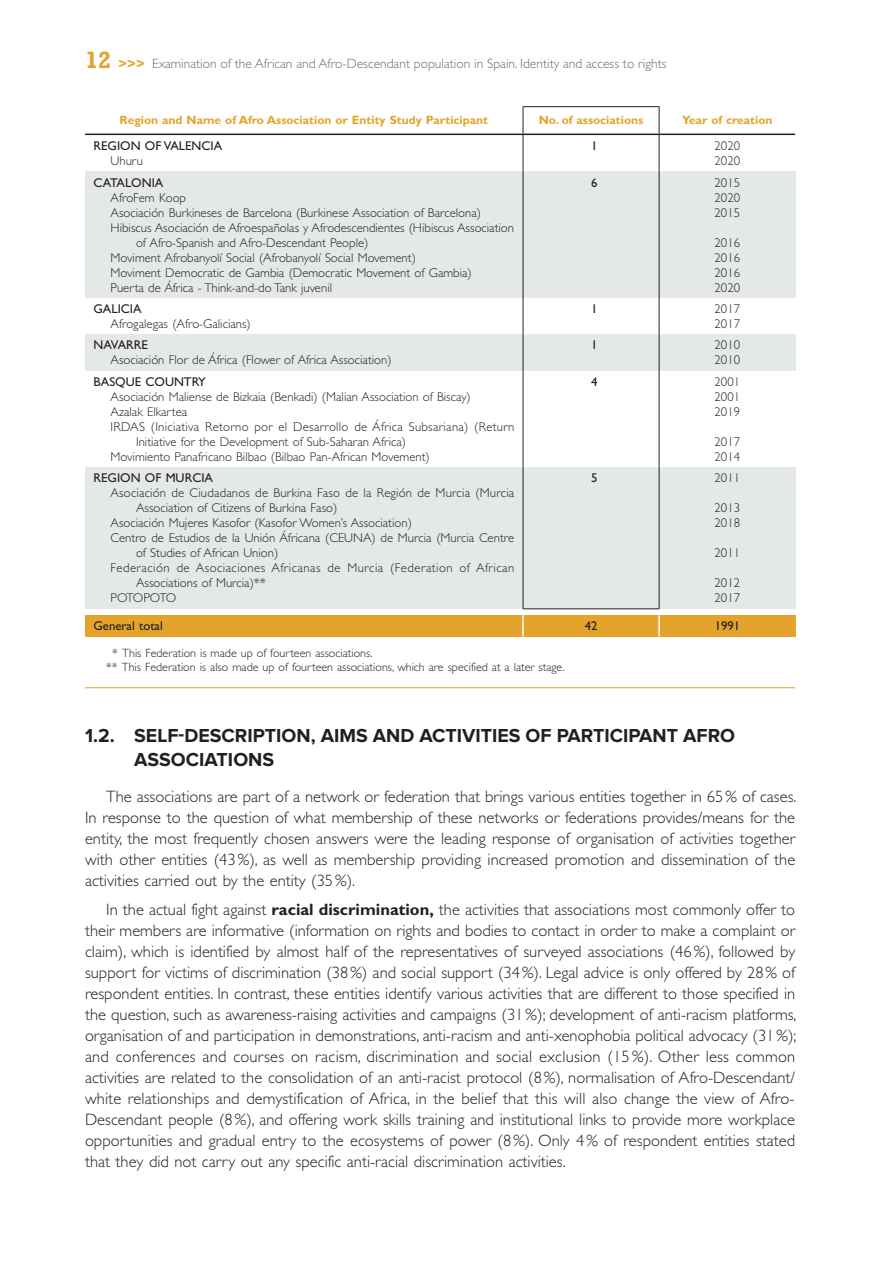
<style>
.page{position:relative;width:893px;height:1263px;background:#fff}
.page>*{position:absolute;margin:0;border:0;box-sizing:border-box;transform-origin:0 0}
.t1{font:700 19.5px/24px "Proxima Nova";color:#231f20}
.t2{font:300 16.5px/21px "Gill Sans Std";color:#231f20;text-align:justify}
.t3{font:300 13.5px "Gill Sans Std";color:#6c6d70}
.t4{font:300 12.75px/15px "Gill Sans Std";color:#231f20}
.t5{font:12.75px/15px "Gill Sans Std";color:#231f20}
.t6{font:300 12.75px "Gill Sans Std";letter-spacing:.02em;color:#231f20}
.t7{font:300 12.75px "Gill Sans Std";letter-spacing:.035em;color:#231f20}
.t8{font:300 12.75px "Gill Sans Std";letter-spacing:-.075em;color:#231f20}
.t9{font:300 12px "Gill Sans Std";color:#231f20}
.t10{font:700 12px "Gill Sans Std";color:#e4a42c}
.s1{font-family:"Rockwell Std";font-weight:700;font-size:24px;color:#e4a42c}
.s2{font-family:"Rockwell Std";font-weight:700;color:#e4a42c}
.s3{font-weight:300}
.s4{font-weight:400}
.s5{font-weight:700}
</style>
<div class="page">
<hr style="left:85px;top:687px;width:710px;height:1px;background:#e4a42c">
<div style="left:85px;top:172px;width:438px;height:126px;background:#e4e8e6"></div>
<div style="left:523px;top:172px;width:136px;height:126px;background:#e4e8e6"></div>
<div style="left:659px;top:172px;width:136px;height:126px;background:#e4e8e6"></div>
<div style="left:85px;top:334px;width:438px;height:37px;background:#e4e8e6"></div>
<div style="left:523px;top:334px;width:136px;height:37px;background:#e4e8e6"></div>
<div style="left:659px;top:334px;width:136px;height:37px;background:#e4e8e6"></div>
<div style="left:85px;top:467px;width:438px;height:142px;background:#e4e8e6"></div>
<div style="left:523px;top:467px;width:136px;height:142px;background:#e4e8e6"></div>
<div style="left:659px;top:467px;width:136px;height:142px;background:#e4e8e6"></div>
<hr style="left:523px;top:135px;width:1px;height:37px;background:#231f20">
<hr style="left:659px;top:135px;width:1px;height:37px;background:#231f20">
<hr style="left:523px;top:172px;width:1px;height:126px;background:#231f20">
<hr style="left:659px;top:172px;width:1px;height:126px;background:#231f20">
<hr style="left:523px;top:298px;width:1px;height:36px;background:#231f20">
<hr style="left:659px;top:298px;width:1px;height:36px;background:#231f20">
<hr style="left:523px;top:334px;width:1px;height:37px;background:#231f20">
<hr style="left:659px;top:334px;width:1px;height:37px;background:#231f20">
<hr style="left:523px;top:371px;width:1px;height:96px;background:#231f20">
<hr style="left:659px;top:371px;width:1px;height:96px;background:#231f20">
<hr style="left:523px;top:106px;width:136px;height:1px;background:#231f20">
<svg style="left:523px;top:107px;width:1px;height:27px"></svg>
<svg style="left:659px;top:107px;width:1px;height:27px"></svg>
<hr style="left:85px;top:134px;width:438px;height:1px;background:#231f20">
<hr style="left:523px;top:134px;width:136px;height:1px;background:#231f20">
<hr style="left:659px;top:134px;width:136px;height:1px;background:#231f20">
<hr style="left:523px;top:467px;width:1px;height:141px;background:#231f20">
<hr style="left:659px;top:467px;width:1px;height:141px;background:#231f20">
<hr style="left:523px;top:608px;width:136px;height:1px;background:#231f20">
<div style="left:85px;top:615px;width:438px;height:21px;background:#e4a42c"></div>
<div style="left:523px;top:615px;width:136px;height:21px;background:#e4a42c"></div>
<div style="left:659px;top:615px;width:136px;height:21px;background:#e4a42c"></div>
<hr style="left:522px;top:615px;width:2px;height:21px;background:#fff">
<hr style="left:658px;top:615px;width:2px;height:21px;background:#fff">
<p class="t3" style="left:85px;top:56px;width:583px"><span class="s1">12</span> <span class="s2">&gt;&gt;&gt;</span> Examination of the African and Afro-Descendant population in Spain. Identity and access to rights</p>
<p class="t10" style="left:120px;top:113px;width:370px">Region and Name of Afro Association or Entity Study Participant</p>
<p class="t10" style="left:539px;top:113px;width:106px">No. of associations</p>
<p class="t10" style="left:682px;top:113px;width:92px">Year of creation</p>
<p class="t5" style="left:111px;top:138px;width:113px;text-indent:-17px">REGION OF VALENCIA<br><span class="s3">Uhuru</span></p>
<p class="t5" style="left:591px;top:138px;width:8px">1</p>
<p class="t4" style="left:715px;top:139px;width:27px">2020<br>2020</p>
<p class="t5" style="left:94px;top:175px;width:71px">CATALONIA</p>
<p class="t4" style="left:111px;top:190px;width:77px">AfroFem Koop</p>
<p class="t4" style="left:111px;top:205px;width:372px">Asociación Burkineses de Barcelona (Burkinese Association of Barcelona)</p>
<p class="t4" style="left:111px;top:220px;width:405px">Hibiscus Asociación de Afroespañolas y Afrodescendientes (Hibiscus Association</p>
<p class="t4" style="left:136px;top:235px;width:234px">of Afro-Spanish and Afro-Descendant People)</p>
<p class="t4" style="left:111px;top:250px;width:307px">Moviment Afrobanyolí Social (Afrobanyolí Social Movement)</p>
<p class="t4" style="left:111px;top:265px;width:363px">Moviment Democratic de Gambia (Democratic Movement of Gambia)</p>
<p class="t4" style="left:111px;top:280px;width:223px">Puerta de África - Think-and-do Tank juvenil</p>
<p class="t5" style="left:591px;top:175px;width:8px">6</p>
<p class="t4" style="left:715px;top:175px;width:27px;text-align:justify">2015<br>2020<br>2015</p>
<p class="t4" style="left:715px;top:235px;width:27px;text-align:justify">2016<br>2016<br>2016<br>2020</p>
<p class="t4" style="left:111px;top:301px;width:142px;text-indent:-17px"><span class="s4">GALICIA<br></span>Afrogalegas (Afro-Galicians)</p>
<p class="t5" style="left:591px;top:301px;width:8px">1</p>
<p class="t4" style="left:715px;top:301px;width:27px">2017<br>2017</p>
<p class="t4" style="left:111px;top:338px;width:283px;text-indent:-17px"><span class="s4">NAVARRE<br></span>Asociación Flor de África (Flower of Africa Association)</p>
<p class="t5" style="left:591px;top:338px;width:8px">1</p>
<p class="t4" style="left:715px;top:338px;width:27px">2010<br>2010</p>
<p class="t5" style="left:94px;top:374px;width:114px">BASQUE COUNTRY</p>
<p class="t4" style="left:111px;top:389px;width:362px">Asociación Maliense de Bizkaia (Benkadi) (Malian Association of Biscay)</p>
<p class="t4" style="left:111px;top:404px;width:78px">Azalak Elkartea</p>
<p class="t6" style="left:111px;top:419px;width:405px">IRDAS (Iniciativa Retorno por el Desarrollo de África Subsariana) (Return</p>
<p class="t4" style="left:136px;top:434px;width:272px">Initiative for the Development of Sub-Saharan Africa)</p>
<p class="t4" style="left:111px;top:449px;width:321px">Movimiento Panafricano Bilbao (Bilbao Pan-African Movement)</p>
<p class="t5" style="left:591px;top:374px;width:8px">4</p>
<p class="t4" style="left:715px;top:374px;width:27px;text-align:justify">2001<br>2001<br>2019</p>
<p class="t4" style="left:715px;top:434px;width:27px">2017<br>2014</p>
<p class="t5" style="left:94px;top:471px;width:121px">REGION OF MURCIA</p>
<p class="t4" style="left:111px;top:486px;width:405px">Asociación de Ciudadanos de Burkina Faso de la Región de Murcia (Murcia</p>
<p class="t4" style="left:136px;top:501px;width:203px">Association of Citizens of Burkina Faso)</p>
<p class="t4" style="left:111px;top:516px;width:303px">Asociación Mujeres Kasofor (Kasofor Women’s Association)</p>
<p class="t4" style="left:111px;top:531px;width:405px">Centro de Estudios de la Unión Áfricana (CEUNA) de Murcia (Murcia Centre</p>
<p class="t4" style="left:136px;top:546px;width:144px">of Studies of African Union)</p>
<p class="t7" style="left:111px;top:561px;width:405px">Federación de Asociaciones Africanas de Murcia (Federation of African</p>
<p class="t4" style="left:136px;top:576px;width:131px">Associations of Murcia)**</p>
<p class="t8" style="left:111px;top:591px;width:67px">POTOPOTO</p>
<p class="t5" style="left:591px;top:470px;width:8px">5</p>
<p class="t4" style="left:715px;top:471px;width:27px">2011</p>
<p class="t4" style="left:715px;top:501px;width:27px">2013<br>2018</p>
<p class="t4" style="left:715px;top:546px;width:27px">2011</p>
<p class="t4" style="left:715px;top:576px;width:27px">2012<br>2017</p>
<p class="t5" style="left:94px;top:618px;width:71px">General total</p>
<p class="t5" style="left:585px;top:618px;width:14px">42</p>
<p class="t5" style="left:715px;top:618px;width:27px">1991</p>
<p class="t9" style="left:112px;top:646px;width:262px">* This Federation is made up of fourteen associations.</p>
<p class="t9" style="left:106px;top:661px;width:460px">** This Federation is also made up of fourteen associations, which are specified at a later stage.</p>
<h1 class="t1" style="left:134px;top:724px;width:602px;text-indent:-49px">1.2. SELF-DESCRIPTION, AIMS AND ACTIVITIES OF PARTICIPANT AFRO<br>ASSOCIATIONS</h1>
<p class="t2" style="left:85px;top:786px;width:713px;text-indent:21px">The associations are part of a network or federation that brings various entities together in 65% of cases.<br>In response to the question of what membership of these networks or federations provides/means for the entity, the most frequently chosen answers were the leading response of organisation of activities together with other entities (43%), as well as membership providing increased promotion and dissemination of the activities carried out by the entity (35%).</p>
<p class="t2" style="left:85px;top:899px;width:713px;text-indent:21px">In the actual fight against <span class="s5">racial discrimination,</span> the activities that associations most commonly offer to their members are informative (information on rights and bodies to contact in order to make a complaint or claim), which is identified by almost half of the representatives of surveyed associations (46%), followed by support for victims of discrimination (38%) and social support (34%). Legal advice is only offered by 28% of respondent entities. In contrast, these entities identify various activities that are different to those specified in the question, such as awareness-raising activities and campaigns (31%); development of anti-racism platforms, organisation of and participation in demonstrations, anti-racism and anti-xenophobia political advocacy (31%); and conferences and courses on racism, discrimination and social exclusion (15%). Other less common activities are related to the consolidation of an anti-racist protocol (8%), normalisation of Afro-Descendant/ white relationships and demystification of Africa, in the belief that this will also change the view of Afro-Descendant people (8%), and offering work skills training and institutional links to provide more workplace opportunities and gradual entry to the ecosystems of power (8%). Only 4% of respondent entities stated that they did not carry out any specific anti-racial discrimination activities.</p>
</div>
